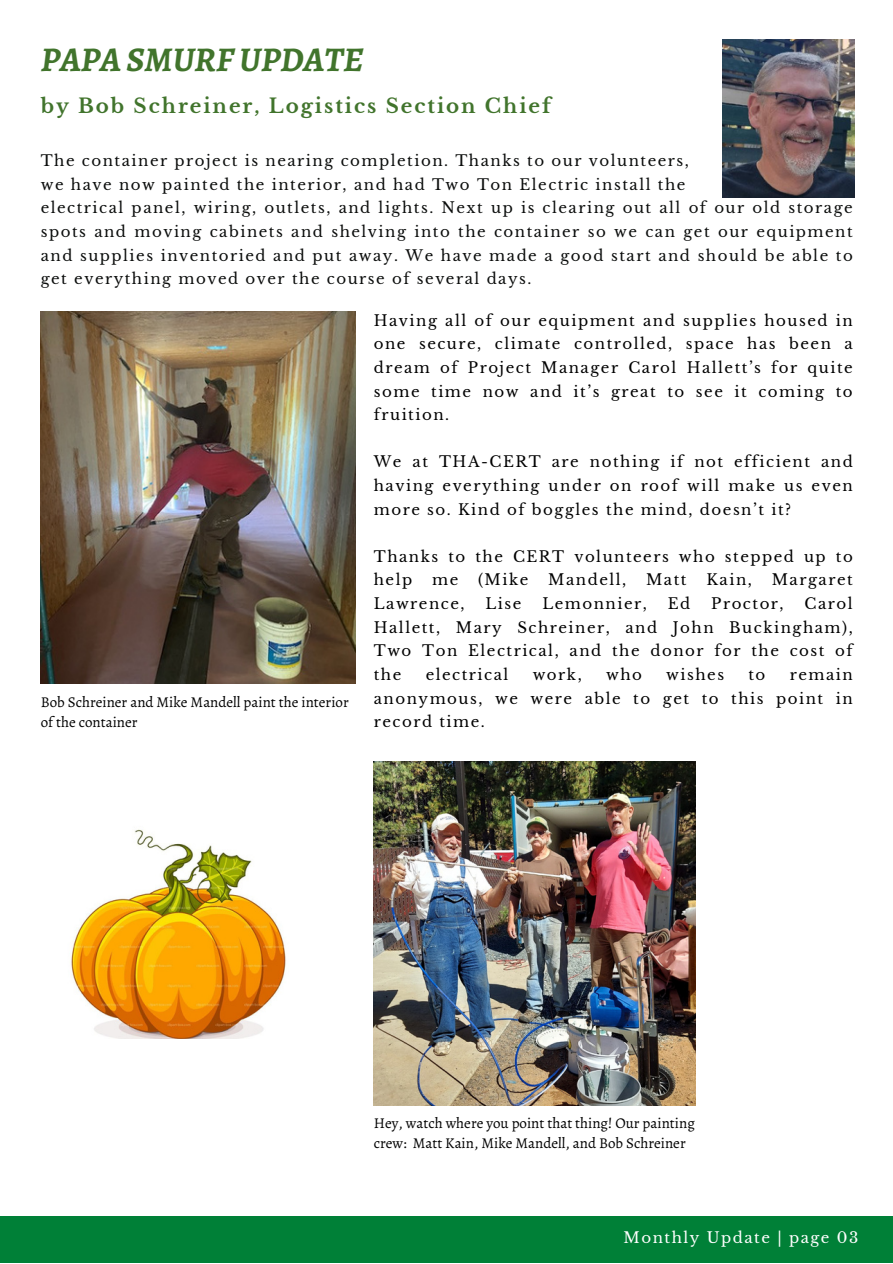
<style>
.page{position:relative;width:893px;height:1264px;background:#fff}
.page>*{position:absolute;margin:0;border:0;box-sizing:border-box;transform-origin:0 0}
.t1{font:italic 700 34.65px "Alegreya";color:#41742c}
.t2{font:700 19.8px "Libre Baskerville";letter-spacing:.1em;color:#41742c}
.t3{font:15px/23.5px "Libre Baskerville";letter-spacing:.1em;color:#000;text-align:justify}
.t4{font:15px/23.5px "Libre Baskerville";letter-spacing:.1em;color:#0b0d0c;text-align:justify}
.t5{font:15px/20.2px "Alegreya";color:#000}
.t6{font:15px "Libre Baskerville";letter-spacing:.1em;color:#fff}
</style>
<div class="page">
<div style="left:0;top:1216px;width:892px;height:46px;background:#008037"></div>
<img style="left:722px;top:39px;width:132px;height:159px">
<img style="left:41px;top:312px;width:314px;height:372px">
<img style="left:374px;top:761px;width:321px;height:344px">
<img style="left:71px;top:829px;width:215px;height:209px">
<p class="t1" style="left:41px;top:36px;width:324px">PAPASMURFUPDATE</p>
<p class="t2" style="left:41px;top:94px;width:511px">by Bob Schreiner, Logistics Section Chief</p>
<p class="t4" style="left:41px;top:149px;width:649px">The container project is nearing completion. Thanks to our volunteers,</p>
<p class="t4" style="left:41px;top:173px;width:646px">we have now painted the interior, and had Two Ton Electric install the</p>
<p class="t4" style="left:41px;top:196px;width:813px">electrical panel, wiring, outlets, and lights. Next up is clearing out all of our old storage spots and moving cabinets and shelving into the container so we can get our equipment and supplies inventoried and put away. We have made a good start and should be able to get everything moved over the course of several days.</p>
<p class="t5" style="left:41px;top:691px;width:309px">Bob Schreiner and Mike Mandell paint the interior of the container</p>
<p class="t3" style="left:374px;top:308px;width:480px">Having all of our equipment and supplies housed in one secure, climate controlled, space has been a dream of Project Manager Carol Hallett’s for quite some time now and it’s great to see it coming to fruition.</p>
<p class="t3" style="left:374px;top:450px;width:480px">We at THA-CERT are nothing if not efficient and having everything under on roof will make us even more so. Kind of boggles the mind, doesn’t it?</p>
<p class="t3" style="left:374px;top:545px;width:480px">Thanks to the CERT volunteers who stepped up to help</p>
<p class="t3" style="left:432px;top:568px;width:28px">me</p>
<p class="t3" style="left:478px;top:568px;width:52px">(Mike</p>
<p class="t3" style="left:548px;top:568px;width:79px">Mandell,</p>
<p class="t3" style="left:646px;top:568px;width:42px">Matt</p>
<p class="t3" style="left:706px;top:568px;width:47px">Kain,</p>
<p class="t3" style="left:771px;top:568px;width:82px">Margaret</p>
<p class="t3" style="left:374px;top:592px;width:92px">Lawrence,</p>
<p class="t3" style="left:485px;top:592px;width:37px">Lise</p>
<p class="t3" style="left:542px;top:592px;width:106px">Lemonnier,</p>
<p class="t3" style="left:667px;top:592px;width:24px">Ed</p>
<p class="t3" style="left:711px;top:592px;width:74px">Proctor,</p>
<p class="t3" style="left:374px;top:592px;width:480px;text-indent:431px">Carol Hallett, Mary Schreiner, and John Buckingham), Two Ton Electrical, and the donor for the cost of the</p>
<p class="t3" style="left:425px;top:663px;width:84px">electrical</p>
<p class="t3" style="left:532px;top:663px;width:51px">work,</p>
<p class="t3" style="left:606px;top:663px;width:37px">who</p>
<p class="t3" style="left:666px;top:663px;width:59px">wishes</p>
<p class="t3" style="left:748px;top:663px;width:18px">to</p>
<p class="t3" style="left:374px;top:663px;width:480px;text-indent:416px">remain anonymous, we were able to get to this point in record time.</p>
<p class="t5" style="left:374px;top:1112px;width:322px">Hey, watch where you point that thing! Our painting crew: Matt Kain, Mike Mandell, and Bob Schreiner</p>
<p class="t6" style="left:623px;top:1228px;width:236px">Monthly Update | page 03</p>
</div>
